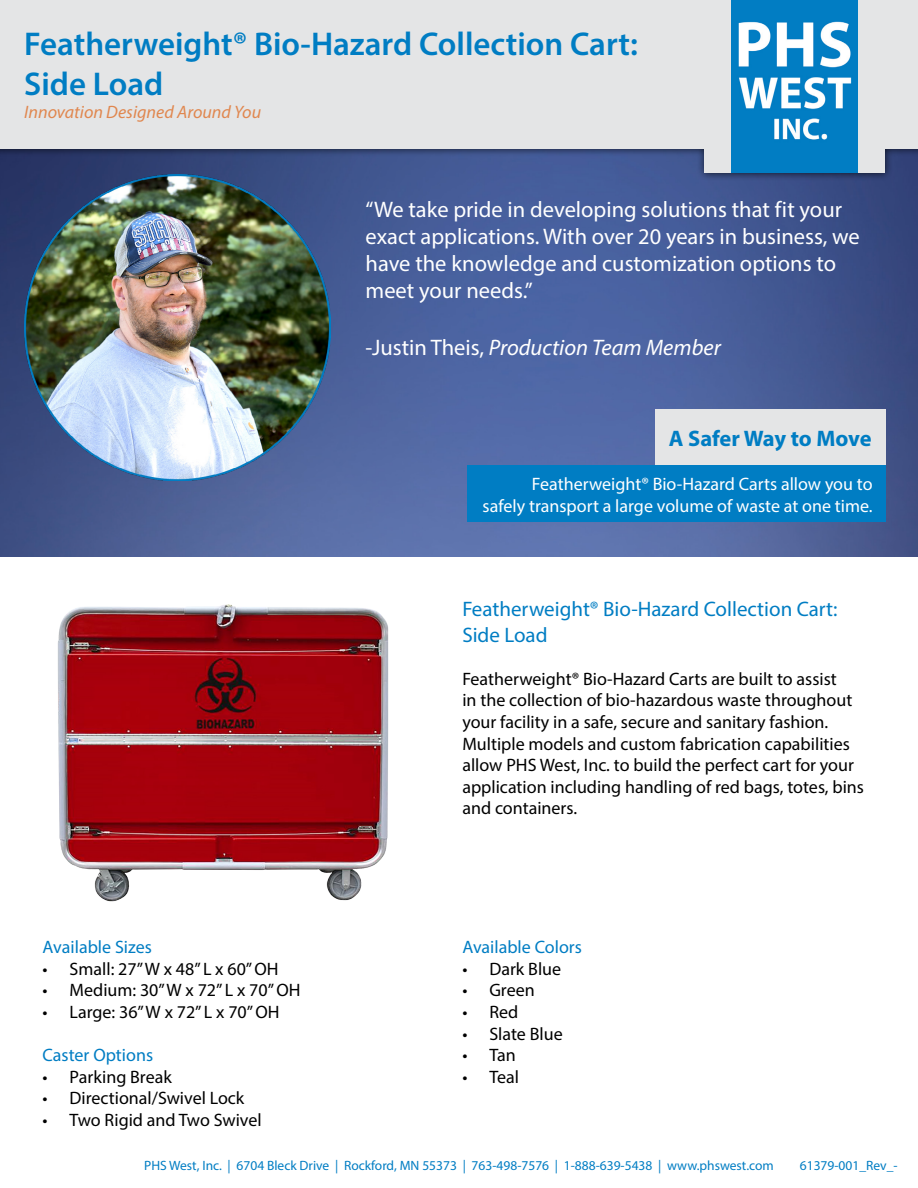
<style>
.page{position:relative;width:918px;height:1188px;background:#fff}
.page>*{position:absolute;margin:0;border:0;box-sizing:border-box;transform-origin:0 0}
.t1{font:600 33px/39.6px "Myriad Pro";color:#007dc3}
.t2{font:22.5px/27px "Myriad Pro";color:#fff}
.t3{font:italic 22.5px "Myriad Pro";color:#fff}
.t4{font:700 22.5px "Myriad Pro";letter-spacing:-.005em;color:#007dc3}
.t5{font:21px/25.2px "Myriad Pro";color:#007dc3}
.t6{font:18px/21.6px "Myriad Pro";color:#000}
.t7{font:18px/21.6px "Myriad Pro";color:#fff;text-align:right}
.t8{font:18px "Myriad Pro";color:#007dc3}
.t9{font:italic 18px "Myriad Pro";color:#e0874f}
.t10{font:13.5px "Myriad Pro";color:#007dc3}
.s1{font-style:normal}
</style>
<div class="page">
<img style="left:0;top:181px;width:918px;height:376px">
<div style="left:0;top:0;width:918px;height:181px;background:#000;opacity:.75"></div>
<div style="left:0;top:0;width:918px;height:148px;background:#e4e5e6"></div>
<div style="left:705px;top:0;width:180px;height:173px;background:#e4e5e6"></div>
<img style="left:732px;top:0;width:126px;height:173px">
<img style="left:58px;top:604px;width:331px;height:298px">
<img style="left:24px;top:174px;width:307px;height:307px">
<div style="left:656px;top:409px;width:230px;height:65px;background:#e4e5e6"></div>
<div style="left:467px;top:466px;width:419px;height:56px;background:#007dc3"></div>
<h1 class="t1" style="left:24px;top:23px;width:615px">Featherweight® Bio-Hazard Collection Cart:<br>Side Load</h1>
<p class="t9" style="left:24px;top:101px;width:238px">Innovation Designed Around You</p>
<p class="t2" style="left:366px;top:195px;width:496px">“We take pride in developing solutions that fit your exact applications. With over 20 years in business, we have the knowledge and customization options to meet your needs.”</p>
<p class="t3" style="left:366px;top:334px;width:357px"><span class="s1">-Justin Theis,</span> Production Team Member</p>
<p class="t4" style="left:669px;top:424px;width:205px">A Safer Way to Move</p>
<p class="t7" style="left:483px;top:473px;width:391px">Featherweight® Bio-Hazard Carts allow you to<br>safely transport a large volume of waste at one time.</p>
<p class="t8" style="left:43px;top:936px;width:111px">Available Sizes</p>
<p class="t6" style="left:43px;top:958px;width:238px">• Small: 27” W x 48” L x 60” OH</p>
<p class="t6" style="left:43px;top:979px;width:259px">• Medium: 30” W x 72” L x 70” OH</p>
<p class="t6" style="left:43px;top:1001px;width:239px">• Large: 36” W x 72” L x 70” OH</p>
<p class="t8" style="left:43px;top:1044px;width:112px">Caster Options</p>
<p class="t6" style="left:43px;top:1066px;width:131px">• Parking Break</p>
<p class="t6" style="left:43px;top:1087px;width:203px">• Directional/Swivel Lock</p>
<p class="t6" style="left:43px;top:1109px;width:221px">• Two Rigid and Two Swivel</p>
<p class="t5" style="left:462px;top:597px;width:377px">Featherweight® Bio-Hazard Collection Cart:<br>Side Load</p>
<p class="t6" style="left:462px;top:668px;width:403px">Featherweight® Bio-Hazard Carts are built to assist<br>in the collection of bio-hazardous waste throughout your facility in a safe, secure and sanitary fashion.<br>Multiple models and custom fabrication capabilities allow PHS West, Inc. to build the perfect cart for your application including handling of red bags, totes, bins and containers.</p>
<p class="t8" style="left:462px;top:936px;width:121px">Available Colors</p>
<p class="t6" style="left:462px;top:958px;width:100px">• Dark Blue</p>
<p class="t6" style="left:462px;top:979px;width:74px">• Green</p>
<p class="t6" style="left:462px;top:1001px;width:57px">• Red</p>
<p class="t6" style="left:462px;top:1022px;width:102px">• Slate Blue</p>
<p class="t6" style="left:462px;top:1044px;width:55px">• Tan</p>
<p class="t6" style="left:462px;top:1066px;width:58px">• Teal</p>
<p class="t10" style="left:144px;top:1157px;width:631px">PHS West, Inc. | 6704 Bleck Drive | Rockford, MN 55373 | 763-498-7576 | 1-888-639-5438 | www.phswest.com</p>
<p class="t10" style="left:800px;top:1157px;width:99px">61379-001_Rev_-</p>
</div>
